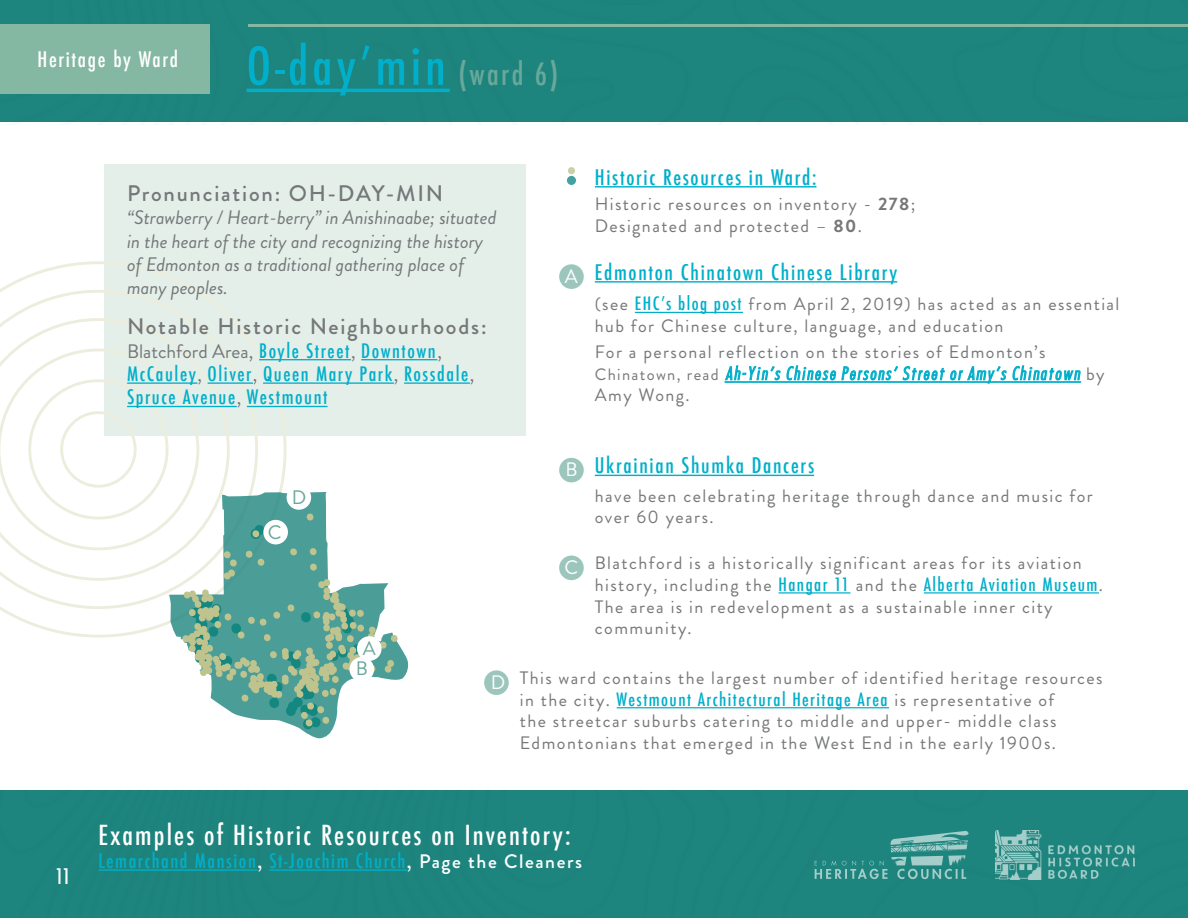
<style>
.page{position:relative;width:1188px;height:918px;background:#fff}
.page>*{position:absolute;margin:0;border:0;box-sizing:border-box;transform-origin:0 0}
.t1{font:500 condensed 51px "Futura";letter-spacing:.08em;color:#01afca}
.t2{font:500 condensed 27px "Futura";letter-spacing:.08em;color:#fff}
.t3{font:500 22.5px "Brandon Grotesque";letter-spacing:.08em;color:#757779}
.t4{font:500 condensed 21px "Futura";letter-spacing:.08em;color:#01afca}
.t5{font:500 condensed 21px "Futura";letter-spacing:.08em;color:#fff}
.t6{font:500 condensed 19.5px/23.4px "Futura";letter-spacing:.08em;color:#01afca}
.t7{font:italic 19.5px/23.4px "Brandon Grotesque";color:#757779}
.t8{font:19.5px "Brandon Grotesque";color:#69a89a}
.t9{font:19.5px "Brandon Grotesque";color:#fff}
.t10{font:18px/21.6px "Brandon Grotesque";letter-spacing:.08em;color:#757779}
.t11{font:500 condensed 18px "Futura";letter-spacing:.08em;color:#01afca}
.t12{font:italic 500 16.5px "Futura Cond";letter-spacing:.08em;color:#01afca}
.s1{font-size:30px;color:#69a89a}
.s2{font-family:"Brandon Grotesque";font-weight:400;font-stretch:normal;color:#757779}
.s3{font-weight:700}
.s4{font-family:"Futura";font-weight:500;font-stretch:condensed;color:#01afca}
.s5{font-family:"Brandon Grotesque";font-weight:400;font-style:normal;color:#757779}
.s6{font-family:"Brandon Grotesque";font-weight:400;font-style:normal;font-size:18px;color:#757779}
.s7{font-family:"Brandon Grotesque";font-stretch:normal;color:#fff}
</style>
<div class="page">
<div style="left:104px;top:164px;width:422px;height:272px;background:#e4efea"></div>
<svg style="left:0;top:261px;width:257px;height:88px"></svg>
<svg style="left:300px;top:645px;width:109px;height:94px"></svg>
<svg style="left:0;top:349px;width:399px;height:380px"></svg>
<div style="left:0;top:790px;width:1188px;height:128px;background:#1e857e"></div>
<div style="left:0;top:0;width:1188px;height:122px;background:#1e857e"></div>
<div style="left:0;top:24px;width:209px;height:70px;background:#85b8a2"></div>
<hr style="left:248px;top:24px;width:940px;height:3px;background:#85b8a2">
<hr style="left:247px;top:89px;width:203px;height:3px;background:#01afca">
<hr style="left:259px;top:359px;width:92px;height:1px;background:#01afca">
<hr style="left:361px;top:359px;width:76px;height:1px;background:#01afca">
<hr style="left:127px;top:382px;width:70px;height:2px;background:#01afca">
<hr style="left:208px;top:382px;width:45px;height:2px;background:#01afca">
<hr style="left:263px;top:382px;width:131px;height:2px;background:#01afca">
<hr style="left:404px;top:382px;width:66px;height:2px;background:#01afca">
<hr style="left:127px;top:406px;width:110px;height:1px;background:#01afca">
<hr style="left:247px;top:406px;width:81px;height:1px;background:#01afca">
<hr style="left:595px;top:186px;width:222px;height:2px;background:#01afca">
<div style="left:349px;top:657px;width:25px;height:25px;background:#fff;border-radius:50%"></div>
<div style="left:263px;top:520px;width:25px;height:24px;background:#fff;border-radius:50%"></div>
<div style="left:287px;top:485px;width:24px;height:25px;background:#fff;border-radius:50%"></div>
<div style="left:357px;top:636px;width:25px;height:25px;background:#fff;border-radius:50%"></div>
<div style="left:568px;top:167px;width:7px;height:7px;background:#cbcfa5;border-radius:50%"></div>
<svg style="left:567px;top:176px;width:9px;height:9px"></svg>
<hr style="left:635px;top:312px;width:108px;height:1px;background:#01afca">
<svg style="left:725px;top:365px;width:56px;height:15px"></svg>
<svg style="left:787px;top:365px;width:220px;height:19px"></svg>
<svg style="left:1013px;top:365px;width:68px;height:16px"></svg>
<hr style="left:779px;top:592px;width:71px;height:2px;background:#01afca">
<hr style="left:924px;top:592px;width:175px;height:2px;background:#01afca">
<hr style="left:617px;top:707px;width:272px;height:1px;background:#01afca">
<hr style="left:595px;top:281px;width:302px;height:2px;background:#01afca">
<hr style="left:595px;top:475px;width:219px;height:1px;background:#01afca">
<div style="left:559px;top:264px;width:25px;height:25px;background:#9cc6bc;border-radius:50%"></div>
<div style="left:559px;top:458px;width:25px;height:24px;background:#9cc6bc;border-radius:50%"></div>
<div style="left:559px;top:556px;width:25px;height:24px;background:#9cc6bc;border-radius:50%"></div>
<div style="left:484px;top:670px;width:25px;height:25px;background:#9cc6bc;border-radius:50%"></div>
<svg style="left:815px;top:831px;width:154px;height:48px;background:#3f9690"></svg>
<img style="left:995px;top:831px;width:140px;height:48px">
<hr style="left:98px;top:869px;width:159px;height:2px;background:#01afca">
<hr style="left:270px;top:869px;width:137px;height:2px;background:#01afca">
<hr style="left:724px;top:381px;width:357px;height:2px;background:#01afca">
<p class="t5" style="left:38px;top:46px;width:142px">Heritage by Ward</p>
<h1 class="t1" style="left:247px;top:33px;width:313px">O-day’min <span class="s1">(ward 6)</span></h1>
<p class="t3" style="left:127px;top:177px;width:318px">Pronunciation: OH-DAY-MIN</p>
<p class="t7" style="left:127px;top:206px;width:371px">“Strawberry / Heart-berry” in Anishinaabe; situated in the heart of the city and recognizing the history of Edmonton as a traditional gathering place of many peoples.</p>
<p class="t3" style="left:127px;top:311px;width:361px">Notable Historic Neighbourhoods:</p>
<p class="t6" style="left:127px;top:339px;width:349px"><span class="s2">Blatchford Area,</span> Boyle Street<span class="s2">,</span> Downtown<span class="s2">,<br></span>McCauley<span class="s2">,</span> Oliver<span class="s2">,</span> Queen Mary Park<span class="s2">,</span> Rossdale<span class="s2">,<br></span>Spruce Avenue<span class="s2">,</span> Westmount</p>
<p class="t9" style="left:565px;top:263px;width:14px">A</p>
<p class="t4" style="left:595px;top:163px;width:223px">Historic Resources in Ward:</p>
<p class="t10" style="left:595px;top:193px;width:322px">Historic resources on inventory - <span class="s3">278</span>;<br>Designated and protected – <span class="s3">80</span>.</p>
<p class="t4" style="left:595px;top:258px;width:304px">Edmonton Chinatown Chinese Library</p>
<p class="t10" style="left:595px;top:294px;width:526px">(see <span class="s4">EHC’s blog post</span> from April 2, 2019) has acted as an essential hub for Chinese culture, language, and education</p>
<p class="t10" style="left:595px;top:341px;width:452px">For a personal reflection on the stories of Edmonton’s</p>
<p class="t12" style="left:595px;top:363px;width:511px"><span class="s5">Chinatown, read</span> Ah-Yin’s Chinese Persons’ Street or Amy’s Chinatown <span class="s6">by</span></p>
<p class="t10" style="left:595px;top:385px;width:96px">Amy Wong.</p>
<p class="t9" style="left:565px;top:456px;width:14px">B</p>
<p class="t4" style="left:595px;top:452px;width:221px">Ukrainian Shumka Dancers</p>
<p class="t5" style="left:55px;top:862px;width:17px">11</p>
<p class="t8" style="left:268px;top:519px;width:15px">C</p>
<p class="t8" style="left:292px;top:484px;width:16px">D</p>
<p class="t8" style="left:363px;top:635px;width:14px">A</p>
<p class="t8" style="left:356px;top:655px;width:14px">B</p>
<p class="t9" style="left:491px;top:669px;width:16px">D</p>
<p class="t10" style="left:595px;top:485px;width:500px">have been celebrating heritage through dance and music for over 60 years.</p>
<p class="t10" style="left:595px;top:553px;width:489px">Blatchford is a historically significant areas for its aviation</p>
<p class="t11" style="left:595px;top:573px;width:510px"><span class="s2">history, including the</span> Hangar 11 <span class="s2">and the</span> Alberta Aviation Museum<span class="s2">.</span></p>
<p class="t10" style="left:595px;top:596px;width:459px">The area is in redevelopment as a sustainable inner city community.</p>
<p class="t10" style="left:520px;top:668px;width:584px">This ward contains the largest number of identified heritage resources</p>
<p class="t11" style="left:520px;top:688px;width:536px"><span class="s2">in the city.</span> Westmount Architectural Heritage Area <span class="s2">is representative of</span></p>
<p class="t10" style="left:520px;top:711px;width:538px">the streetcar suburbs catering to middle and upper- middle class<br>Edmontonians that emerged in the West End in the early 1900s.</p>
<p class="t9" style="left:565px;top:554px;width:15px">C</p>
<h2 class="t2" style="left:98px;top:817px;width:474px">Examples of Historic Resources on Inventory:</h2>
<p class="t6" style="left:98px;top:849px;width:485px">Lemarchand Mansion<span class="s7">,</span> St-Joachim Church<span class="s7">, Page the Cleaners</span></p>
</div>
